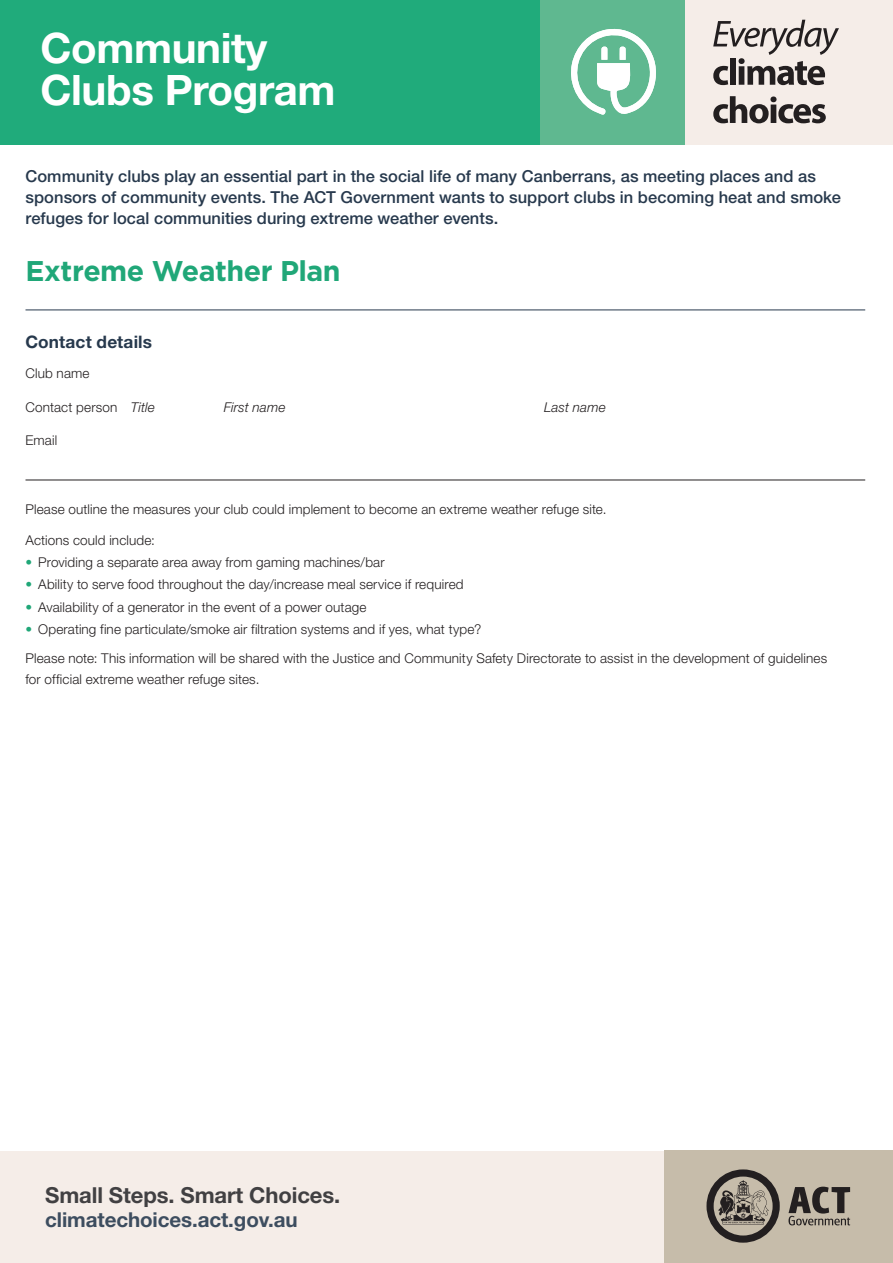
<style>
.page{position:relative;width:893px;height:1263px;background:#fff}
.page>*{position:absolute;margin:0;border:0;box-sizing:border-box;transform-origin:0 0}
.H1{font:700 42px/42px "Helvetica Neue LT Std";letter-spacing:-.01em;color:#fff}
.t1{font:700 28.5px "Gotham";letter-spacing:-.02em;color:#20a778}
.t2{font:700 22.05px "Helvetica Neue LT Std";letter-spacing:-.005em;color:#414042}
.t3{font:700 20.55px "Helvetica Neue LT Std";letter-spacing:-.005em;color:#3d4d5f}
.t4{font:700 17.25px "Helvetica Neue LT Std";letter-spacing:.01em;color:#27394d}
.Intro{font:500 16.5px/21px "Helvetica Neue LT Std";letter-spacing:.005em;color:#27394d}
.p_main{font:300 13.5px/21px "Helvetica Neue LT Std";letter-spacing:.01em;color:#231f20}
.p_tight{font:300 13.5px "Helvetica Neue LT Std";letter-spacing:.01em;color:#231f20}
.t5{font:italic 300 13.5px "Helvetica Neue LT Std";letter-spacing:.01em;color:#231f20}
.s1{font-style:italic}
.s2{color:#20a778}
</style>
<div class="page">
<div style="left:0;top:1151px;width:893px;height:112px;background:#f5ede8"></div>
<div style="left:664px;top:1151px;width:229px;height:112px;background:#c6bcaa"></div>
<div style="left:544px;top:0;width:349px;height:145px;background:#f5ede8"></div>
<div style="left:0;top:0;width:544px;height:145px;background:#20ab7b"></div>
<svg style="left:713px;top:20px;width:126px;height:65px"></svg>
<svg style="left:713px;top:96px;width:113px;height:27px"></svg>
<div style="left:540px;top:0;width:145px;height:145px;background:#5fb890"></div>
<svg style="left:706px;top:1169px;width:74px;height:74px"></svg>
<svg style="left:788px;top:1187px;width:62px;height:38px"></svg>
<svg style="left:571px;top:28px;width:85px;height:87px"></svg>
<hr style="left:26px;top:310px;width:839px;height:1px;background:#27394d">
<hr style="left:26px;top:480px;width:839px;height:1px;background:#231f20">
<p class="H1" style="left:41px;top:26px;width:297px">Community<br>Clubs Program</p>
<p class="Intro" style="left:26px;top:165px;width:817px">Community clubs play an essential part in the social life of many Canberrans, as meeting places and as sponsors of community events. The ACT Government wants to support clubs in becoming heat and smoke refuges for local communities during extreme weather events.</p>
<p class="t1" style="left:26px;top:252px;width:317px">Extreme Weather Plan</p>
<p class="t4" style="left:26px;top:332px;width:128px">Contact details</p>
<p class="p_main" style="left:26px;top:362px;width:66px">Club name</p>
<p class="p_main" style="left:26px;top:396px;width:131px">Contact person <span class="s1">Title</span></p>
<p class="t5" style="left:224px;top:399px;width:63px">First name</p>
<p class="t5" style="left:544px;top:399px;width:63px">Last name</p>
<p class="p_main" style="left:26px;top:430px;width:33px">Email</p>
<p class="p_main" style="left:26px;top:499px;width:582px">Please outline the measures your club could implement to become an extreme weather refuge site.</p>
<p class="p_tight" style="left:26px;top:532px;width:131px">Actions could include:</p>
<p class="p_main" style="left:26px;top:552px;width:361px"><span class="s2">•</span> Providing a separate area away from gaming machines/bar</p>
<p class="p_main" style="left:26px;top:574px;width:440px"><span class="s2">•</span> Ability to serve food throughout the day/increase meal service if required</p>
<p class="p_main" style="left:26px;top:596px;width:342px"><span class="s2">•</span> Availability of a generator in the event of a power outage</p>
<p class="p_main" style="left:26px;top:618px;width:457px"><span class="s2">•</span> Operating fine particulate/smoke air filtration systems and if yes, what type?</p>
<p class="p_main" style="left:26px;top:648px;width:803px">Please note: This information will be shared with the Justice and Community Safety Directorate to assist in the development of guidelines for official extreme weather refuge sites.</p>
<p class="t2" style="left:45px;top:1182px;width:297px">Small Steps. Smart Choices.</p>
<p class="t3" style="left:45px;top:1206px;width:254px">climatechoices.act.gov.au</p>
</div>
